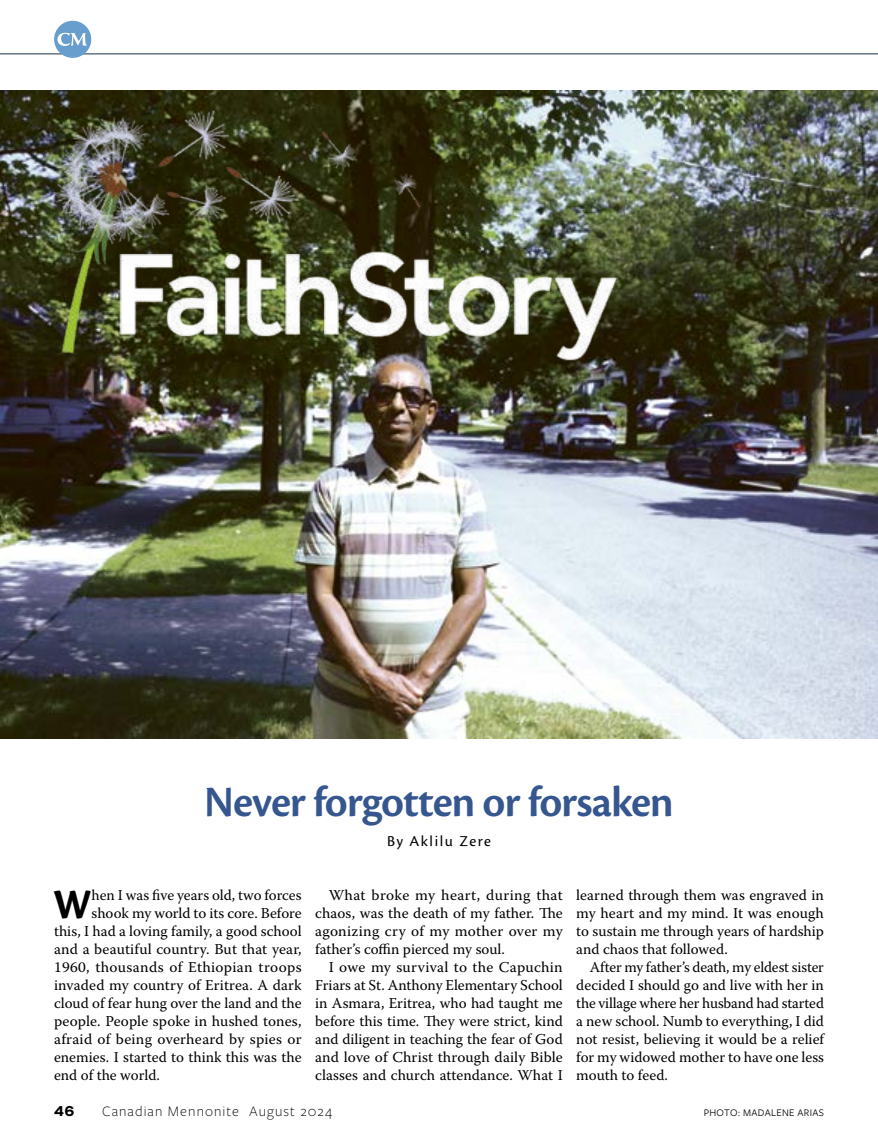
<style>
.page{position:relative;width:878px;height:1148px;background:#fff}
.page>*{position:absolute;margin:0;border:0;box-sizing:border-box;transform-origin:0 0}
.t1{font:600 45px "Cronos Pro";letter-spacing:-.025em;color:#36568f}
.t2{font:700 43.65px "Cronos Pro";color:#000}
.t3{font:700 16.5px "Bicyclette";color:#000}
.t4{font:15.75px "Cronos Pro";letter-spacing:.095em;color:#000}
.t5{font:15px/18px "Warnock Pro";color:#000;text-align:justify}
.t6{font:15px "Warnock Pro";letter-spacing:.02em;color:#000}
.t7{font:300 15px "Freight Sans Pro";letter-spacing:.07em;color:#000}
.t8{font:10.5px "Freight Sans Pro";letter-spacing:.03em;color:#000}
</style>
<div class="page">
<img style="left:0;top:90px;width:878px;height:648px">
<hr style="left:0;top:53px;width:878px;height:1px;background:#182f4b">
<div style="left:54px;top:21px;width:37px;height:37px;background:#679ece;border-radius:50%"></div>
<svg style="left:57px;top:33px;width:30px;height:13px"></svg>
<img style="left:53px;top:108px;width:564px;height:253px">
<h1 class="t1" style="left:204px;top:776px;width:471px">Never forgotten or forsaken</h1>
<p class="t4" style="left:387px;top:832px;width:105px">By Aklilu Zere</p>
<h2 class="t2" style="left:53px;top:879px;width:40px">W</h2>
<p class="t5" style="left:92px;top:886px;width:211px">hen I was five years old, two forces</p>
<p class="t5" style="left:92px;top:904px;width:211px">shook my world to its core. Before</p>
<p class="t5" style="left:54px;top:922px;width:249px">this, I had a loving family, a good school</p>
<p class="t5" style="left:54px;top:940px;width:249px">and a beautiful country. But that year,</p>
<p class="t6" style="left:54px;top:958px;width:249px">1960, thousands of Ethiopian troops</p>
<p class="t5" style="left:54px;top:976px;width:249px">invaded my country of Eritrea. A dark</p>
<p class="t5" style="left:54px;top:994px;width:249px">cloud of fear hung over the land and the</p>
<p class="t5" style="left:54px;top:1012px;width:249px">people. People spoke in hushed tones,</p>
<p class="t5" style="left:54px;top:1030px;width:249px">afraid of being overheard by spies or</p>
<p class="t5" style="left:54px;top:1048px;width:249px">enemies. I started to think this was the</p>
<p class="t5" style="left:54px;top:1066px;width:107px">end of the world.</p>
<p class="t5" style="left:315px;top:886px;width:249px;text-indent:14px">What broke my heart, during that chaos, was the death of my father. The agonizing cry of my mother over my father’s coffin pierced my soul.</p>
<p class="t5" style="left:315px;top:958px;width:249px;text-indent:14px">I owe my survival to the Capuchin Friars at St. Anthony Elementary School in Asmara, Eritrea, who had taught me before this time. They were strict, kind and diligent in teaching the fear of God and love of Christ through daily Bible classes and church attendance. What I</p>
<p class="t3" style="left:54px;top:1101px;width:22px">46</p>
<p class="t7" style="left:102px;top:1101px;width:231px">Canadian Mennonite August 2024</p>
<p class="t5" style="left:576px;top:886px;width:249px">learned through them was engraved in my heart and my mind. It was enough to sustain me through years of hardship and chaos that followed.</p>
<p class="t5" style="left:576px;top:958px;width:249px;text-indent:14px">After my father’s death, my eldest sister decided I should go and live with her in the village where her husband had started a new school. Numb to everything, I did not resist, believing it would be a relief for my widowed mother to have one less mouth to feed.</p>
<p class="t8" style="left:703px;top:1106px;width:122px">PHOTO: MADALENE ARIAS</p>
</div>
